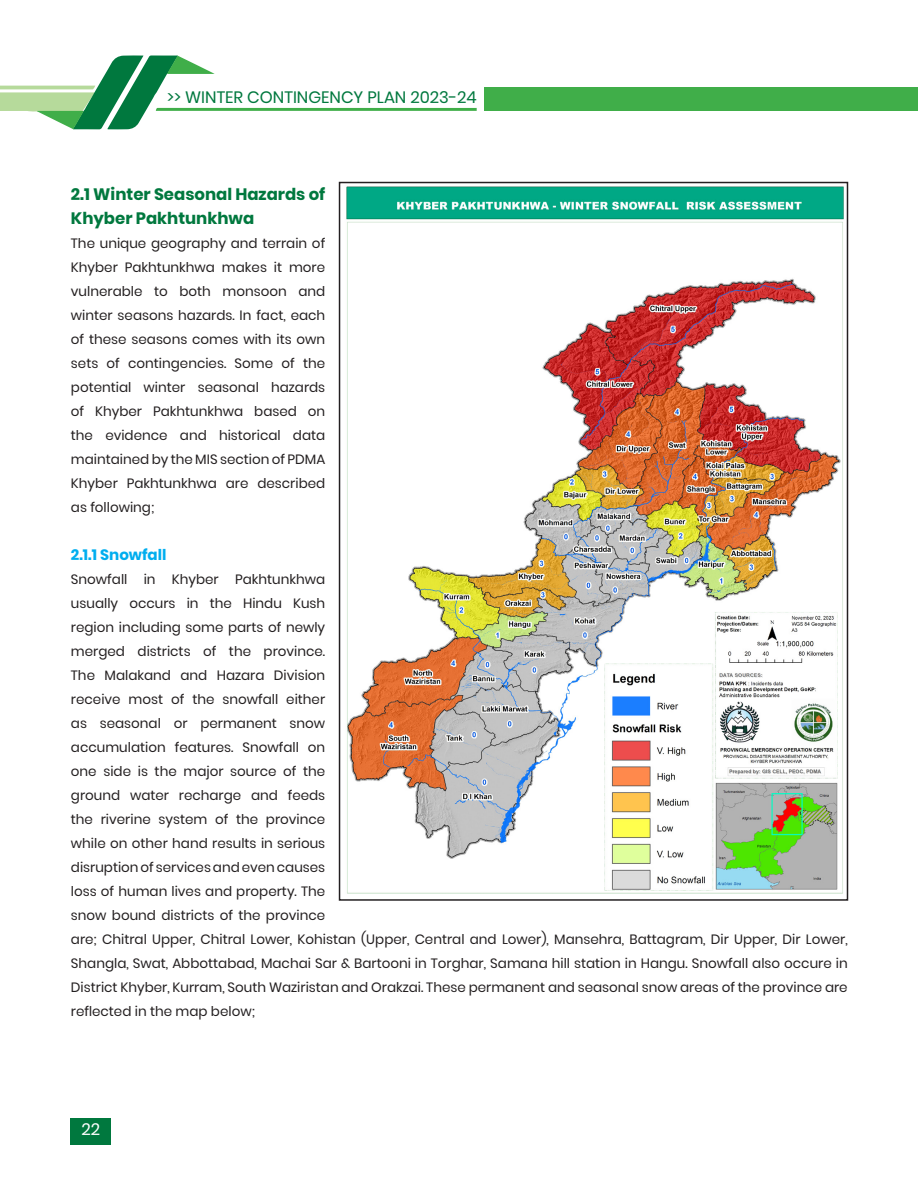
<style>
.page{position:relative;width:918px;height:1188px;background:#fff}
.page>*{position:absolute;margin:0;border:0;box-sizing:border-box;transform-origin:0 0}
.Sub_Heading{font:700 16.5px/24px "Poppins";color:#00783e}
.t1{font:16.5px "Poppins";color:#00783e}
.t2{font:16.5px "Poppins";color:#fff}
.Sub_2{font:700 15px "Poppins";color:#00aeef}
.Body_Text{font:13.5px/24px "Poppins";color:#231f20;text-align:justify}
</style>
<div class="page">
<div style="left:71px;top:1119px;width:40px;height:26px;background:#00783e"></div>
<svg style="left:0;top:55px;width:477px;height:75px"></svg>
<div style="left:484px;top:88px;width:434px;height:23px;background:#40ae49"></div>
<img style="left:346px;top:186px;width:498px;height:708px">
<div style="left:339px;top:182px;width:509px;height:719px;border:2px solid #231f20"></div>
<p class="t1" style="left:167px;top:88px;width:311px">&gt;&gt; WINTER CONTINGENCY PLAN 2023-24</p>
<p class="Sub_Heading" style="left:71px;top:182px;width:256px">2.1 Winter Seasonal Hazards of<br>Khyber Pakhtunkhwa</p>
<p class="Body_Text" style="left:71px;top:231px;width:256px">The unique geography and terrain of Khyber Pakhtunkhwa makes it more vulnerable to both monsoon and winter seasons hazards. In fact, each of these seasons comes with its own sets of contingencies. Some of the potential winter seasonal hazards of Khyber Pakhtunkhwa based on the evidence and historical data maintained by the MIS section of PDMA Khyber Pakhtunkhwa are described as following;</p>
<p class="Sub_2" style="left:71px;top:546px;width:97px">2.1.1 Snowfall</p>
<p class="Body_Text" style="left:71px;top:567px;width:778px;text-align:left">Snowfall in Khyber Pakhtunkhwa<br>usually occurs in the Hindu Kush<br>region including some parts of newly<br>merged districts of the province.<br>The Malakand and Hazara Division<br>receive most of the snowfall either<br>as seasonal or permanent snow<br>accumulation features. Snowfall on<br>one side is the major source of the<br>ground water recharge and feeds<br>the riverine system of the province<br>while on other hand results in serious<br>disruption of services and even causes<br>loss of human lives and property. The<br>snow bound districts of the province<br>are; Chitral Upper, Chitral Lower, Kohistan (Upper, Central and Lower), Mansehra, Battagram, Dir Upper, Dir Lower, Shangla, Swat, Abbottabad, Machai Sar &amp; Bartooni in Torghar, Samana hill station in Hangu. Snowfall also occure in District Khyber, Kurram, South Waziristan and Orakzai. These permanent and seasonal snow areas of the province are reflected in the map below;</p>
<p class="t2" style="left:82px;top:1120px;width:20px">22</p>
</div>
